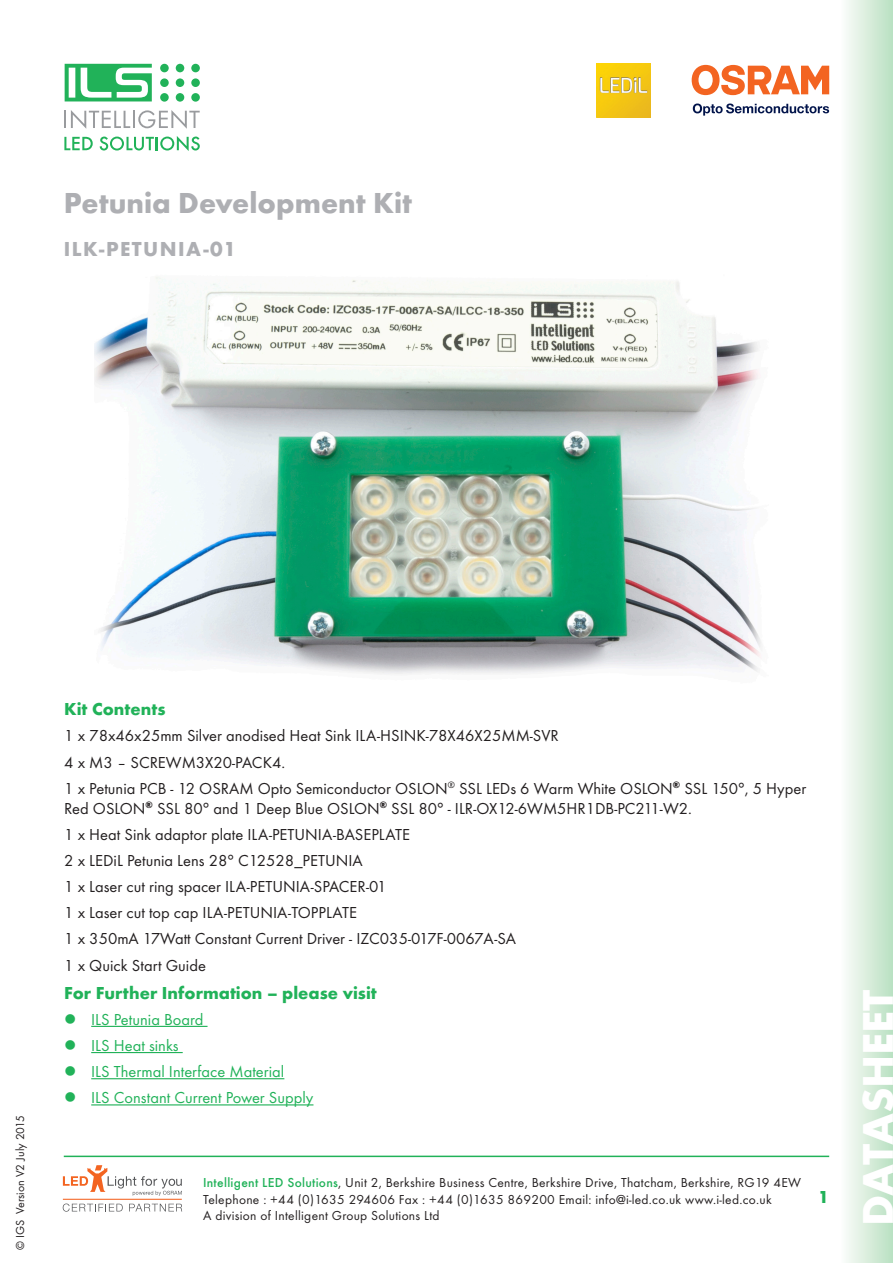
<style>
.page{position:relative;width:893px;height:1263px;background:#fff}
.page>*{position:absolute;margin:0;border:0;box-sizing:border-box;transform-origin:0 0}
.t1{font:700 45px "Futura T";color:#fff}
.t2{font:700 30px "Futura T";color:#aeafb3}
.t3{font:700 21px "Futura T";letter-spacing:.07em;color:#aeafb3}
.Bodytext{font:700 18px "Futura T";color:#21b259}
.Bodytext-2{font:16.5px/19.8px "Futura T";color:#231f20}
.t4{font:16.5px "Futura T";color:#21b259}
.t5{font:13.5px/16.2px "Futura T";letter-spacing:.02em;color:#231f20}
.t6{font:12px "Futura T";color:#231f20}
.s1{font-weight:500;color:#21b259}
</style>
<div class="page">
<div style="left:840px;top:0;width:53px;height:1263px;background:linear-gradient(to right,#fdfdfc,#b9e0c1)"></div>
<svg style="left:64px;top:110px;width:136px;height:19px"></svg>
<div style="left:160px;top:64px;width:9px;height:8px;background:#21b259;border-radius:50%"></div>
<div style="left:176px;top:64px;width:8px;height:8px;background:#21b259;border-radius:50%"></div>
<div style="left:191px;top:64px;width:9px;height:8px;background:#21b259;border-radius:50%"></div>
<div style="left:160px;top:78px;width:9px;height:9px;background:#21b259;border-radius:50%"></div>
<div style="left:176px;top:78px;width:8px;height:9px;background:#21b259;border-radius:50%"></div>
<div style="left:191px;top:78px;width:9px;height:9px;background:#21b259;border-radius:50%"></div>
<div style="left:160px;top:93px;width:9px;height:9px;background:#21b259;border-radius:50%"></div>
<div style="left:176px;top:93px;width:8px;height:9px;background:#21b259;border-radius:50%"></div>
<div style="left:191px;top:93px;width:9px;height:9px;background:#21b259;border-radius:50%"></div>
<svg style="left:65px;top:64px;width:87px;height:37px"></svg>
<svg style="left:64px;top:137px;width:29px;height:13px"></svg>
<svg style="left:100px;top:136px;width:100px;height:15px"></svg>
<hr style="left:64px;top:1155px;width:765px;height:2px;background:#21b259">
<svg style="left:63px;top:1165px;width:119px;height:31px"></svg>
<svg style="left:63px;top:1203px;width:60px;height:8px"></svg>
<svg style="left:129px;top:1204px;width:53px;height:7px"></svg>
<hr style="left:63px;top:1199px;width:119px;height:1px;background:#f36421">
<hr style="left:91px;top:1026px;width:117px;height:1px;background:#21b259">
<hr style="left:91px;top:1052px;width:92px;height:1px;background:#21b259">
<hr style="left:91px;top:1078px;width:193px;height:1px;background:#21b259">
<hr style="left:91px;top:1104px;width:222px;height:1px;background:#21b259">
<svg style="left:693px;top:104px;width:136px;height:12px"></svg>
<svg style="left:692px;top:65px;width:137px;height:30px"></svg>
<img style="left:597px;top:64px;width:54px;height:54px">
<img style="left:94px;top:277px;width:667px;height:397px">
<p class="t2" style="left:64px;top:185px;width:350px">Petunia Development Kit</p>
<p class="t3" style="left:64px;top:237px;width:174px">ILK-PETUNIA-01</p>
<p class="t6" style="left:13px;top:1250px;width:137px;rotate:-90deg">© IGS Version V2 July 2015</p>
<p class="Bodytext" style="left:64px;top:698px;width:103px">Kit Contents</p>
<p class="Bodytext-2" style="left:64px;top:726px;width:496px">1 x 78x46x25mm Silver anodised Heat Sink ILA-HSINK-78X46X25MM-SVR</p>
<p class="Bodytext-2" style="left:64px;top:752px;width:222px">4 x M3 – SCREWM3X20-PACK4.</p>
<p class="Bodytext-2" style="left:64px;top:778px;width:743px">1 x Petunia PCB - 12 OSRAM Opto Semiconductor OSLON<sup>®</sup> SSL LEDs 6 Warm White OSLON<sup>®</sup> SSL 150°, 5 Hyper<br>Red OSLON<sup>®</sup> SSL 80° and 1 Deep Blue OSLON<sup>®</sup> SSL 80° - ILR-OX12-6WM5HR1DB-PC211-W2.</p>
<p class="Bodytext-2" style="left:64px;top:824px;width:347px">1 x Heat Sink adaptor plate ILA-PETUNIA-BASEPLATE</p>
<p class="Bodytext-2" style="left:64px;top:850px;width:300px">2 x LEDiL Petunia Lens 28° C12528_PETUNIA</p>
<p class="Bodytext-2" style="left:64px;top:876px;width:324px">1 x Laser cut ring spacer ILA-PETUNIA-SPACER-01</p>
<p class="Bodytext-2" style="left:64px;top:903px;width:294px">1 x Laser cut top cap ILA-PETUNIA-TOPPLATE</p>
<p class="Bodytext-2" style="left:64px;top:929px;width:453px">1 x 350mA 17Watt Constant Current Driver - IZC035-017F-0067A-SA</p>
<p class="Bodytext-2" style="left:64px;top:955px;width:143px">1 x Quick Start Guide</p>
<p class="Bodytext" style="left:64px;top:982px;width:314px">For Further Information – please visit</p>
<p class="t4" style="left:91px;top:1010px;width:114px">ILS Petunia Board</p>
<p class="t4" style="left:91px;top:1036px;width:89px">ILS Heat sinks</p>
<p class="t4" style="left:91px;top:1062px;width:195px">ILS Thermal Interface Material</p>
<p class="t4" style="left:91px;top:1088px;width:224px">ILS Constant Current Power Supply</p>
<p class="t5" style="left:203px;top:1175px;width:599px"><span class="s1">Intelligent LED Solutions</span>, Unit 2, Berkshire Business Centre, Berkshire Drive, Thatcham, Berkshire, RG19 4EW<br>Telephone : +44 (0)1635 294606 Fax : +44 (0)1635 869200 Email: info@i-led.co.uk www.i-led.co.uk<br>A division of Intelligent Group Solutions Ltd</p>
<p class="Bodytext" style="left:818px;top:1186px;width:12px">1</p>
<h1 class="t1" style="left:851px;top:1226px;width:238px;rotate:-90deg">DATASHEET</h1>
</div>
